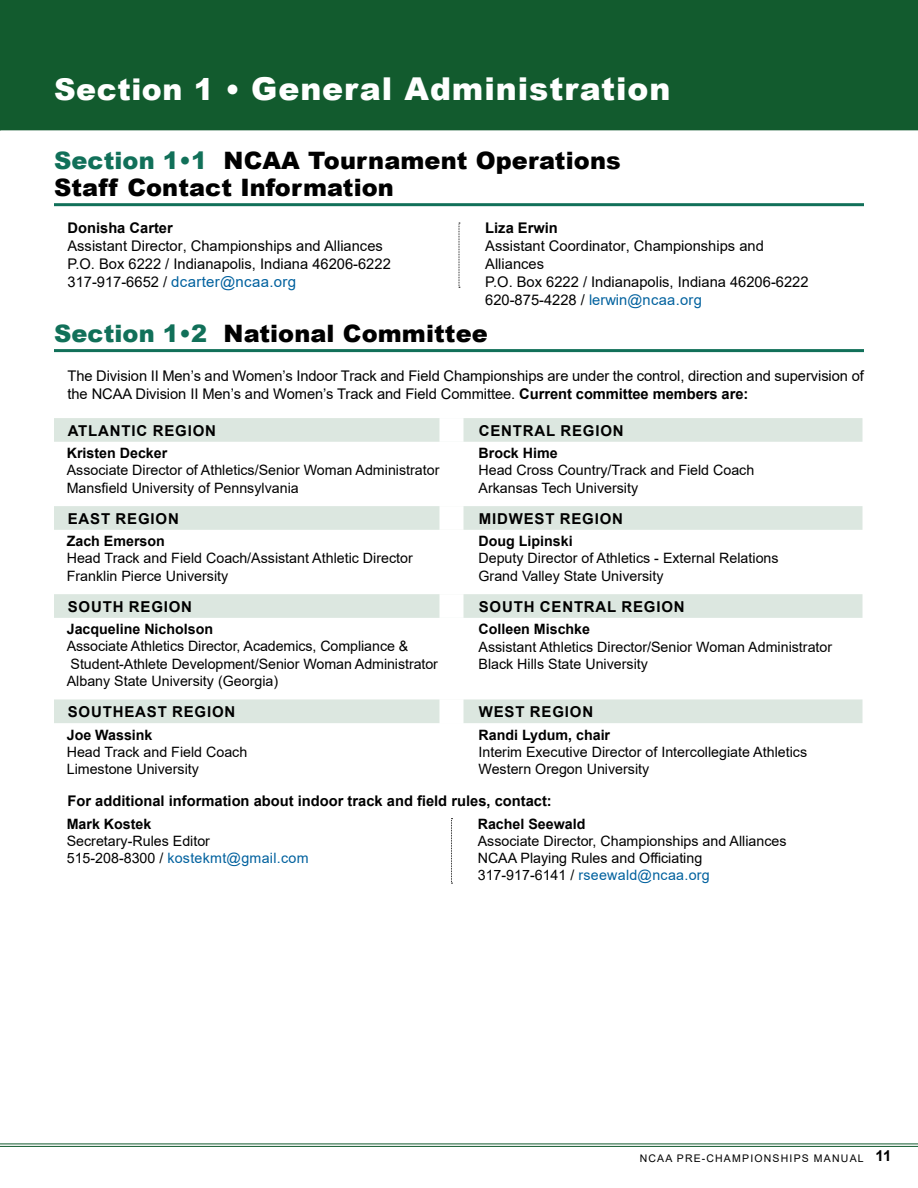
<style>
.page{position:relative;width:918px;height:1188px;background:#fff}
.page>*{position:absolute;margin:0;border:0;box-sizing:border-box;transform-origin:0 0}
.t1{font:900 31.5px "Arial";letter-spacing:.03em;color:#fff}
.t2{font:900 24px/27px "Arial";letter-spacing:.005em;color:#000}
.t3{font:700 15px "Arial";letter-spacing:.055em;color:#000}
.t4{font:15px "Arial";letter-spacing:.02em;color:#00619e}
.t5{font:14.7px/18px "Arial";color:#000}
.t6{font:700 14.7px "Arial";color:#000}
.t7{font:14.25px/17.2px "Arial";color:#000}
.t8{font:700 14.25px "Arial";color:#000}
.t9{font:10.5px "Arial";letter-spacing:.115em;color:#000}
.s1{font-size:30px}
.s2{color:#117059}
.s3{font-size:14.7px;color:#000}
.s4{color:#00619e}
.s5{font-weight:700}
.s6{font-weight:700;font-size:15px}
</style>
<div class="page">
<hr style="left:54px;top:203px;width:810px;height:3px;background:#117059">
<hr style="left:54px;top:349px;width:810px;height:3px;background:#117059">
<svg style="left:459px;top:223px;width:1px;height:65px"></svg>
<svg style="left:54px;top:418px;width:808px;height:305px"></svg>
<div style="left:440px;top:418px;width:24px;height:24px;background:#fff"></div>
<div style="left:440px;top:442px;width:24px;height:64px;background:#fff"></div>
<div style="left:440px;top:506px;width:24px;height:24px;background:#fff"></div>
<div style="left:440px;top:530px;width:24px;height:64px;background:#fff"></div>
<div style="left:440px;top:594px;width:24px;height:24px;background:#fff"></div>
<div style="left:440px;top:618px;width:24px;height:81px;background:#fff"></div>
<div style="left:440px;top:699px;width:24px;height:24px;background:#fff"></div>
<svg style="left:451px;top:818px;width:2px;height:66px"></svg>
<div style="left:1px;top:0;width:917px;height:130px;background:#125b2e"></div>
<hr style="left:0;top:1144px;width:918px;height:1px;background:#125b2e">
<hr style="left:0;top:1146px;width:918px;height:1px;background:#125b2e">
<svg style="left:0;top:0;width:1px;height:130px"></svg>
<h1 class="t1" style="left:54px;top:66px;width:618px"><span class="s1">Section 1 •</span> General Administration</h1>
<h1 class="t1" style="left:54px;top:72px;width:394px"><span class="s1">Section 1 •</span> Division ??</h1>
<h2 class="t2" style="left:54px;top:147px;width:568px"><span class="s2">Section 1•1</span> NCAA Tournament Operations<br>Staff Contact Information</h2>
<p class="t6" style="left:68px;top:218px;width:107px">Donisha Carter</p>
<p class="t5" style="left:68px;top:237px;width:325px">Assistant Director, Championships and Alliances<br>P.O. Box 6222 / Indianapolis, Indiana 46206-6222</p>
<p class="t4" style="left:68px;top:272px;width:230px"><span class="s3">317-917-6652 /</span> dcarter@ncaa.org</p>
<p class="t6" style="left:485px;top:218px;width:74px">Liza Erwin</p>
<p class="t5" style="left:485px;top:237px;width:325px">Assistant Coordinator, Championships and Alliances<br>P.O. Box 6222 / Indianapolis, Indiana 46206-6222<br>620-875-4228 / <span class="s4">lerwin@ncaa.org</span></p>
<h2 class="t2" style="left:54px;top:320px;width:435px"><span class="s2">Section 1•2</span> National Committee</h2>
<p class="t5" style="left:68px;top:366px;width:798px">The Division II Men’s and Women’s Indoor Track and Field Championships are under the control, direction and supervision of the NCAA Division II Men’s and Women’s Track and Field Committee. <span class="s5">Current committee members are:</span></p>
<p class="t3" style="left:68px;top:420px;width:150px">ATLANTIC REGION</p>
<p class="t3" style="left:479px;top:420px;width:146px">CENTRAL REGION</p>
<p class="t8" style="left:67px;top:443px;width:102px">Kristen Decker</p>
<p class="t7" style="left:67px;top:462px;width:374px">Associate Director of Athletics/Senior Woman Administrator<br>Mansfield University of Pennsylvania</p>
<p class="t8" style="left:479px;top:443px;width:81px">Brock Hime</p>
<p class="t7" style="left:479px;top:462px;width:277px">Head Cross Country/Track and Field Coach<br>Arkansas Tech University</p>
<p class="t3" style="left:68px;top:508px;width:113px">EAST REGION</p>
<p class="t3" style="left:479px;top:508px;width:146px">MIDWEST REGION</p>
<p class="t8" style="left:67px;top:531px;width:100px">Zach Emerson</p>
<p class="t7" style="left:67px;top:550px;width:348px">Head Track and Field Coach/Assistant Athletic Director<br>Franklin Pierce University</p>
<p class="t8" style="left:479px;top:531px;width:96px">Doug Lipinski</p>
<p class="t7" style="left:479px;top:550px;width:302px">Deputy Director of Athletics - External Relations<br>Grand Valley State University</p>
<p class="t3" style="left:68px;top:596px;width:126px">SOUTH REGION</p>
<p class="t3" style="left:479px;top:596px;width:208px">SOUTH CENTRAL REGION</p>
<p class="t8" style="left:67px;top:619px;width:148px">Jacqueline Nicholson</p>
<p class="t7" style="left:67px;top:638px;width:373px">Associate Athletics Director, Academics, Compliance &amp;<br>Student-Athlete Development/Senior Woman Administrator<br>Albany State University (Georgia)</p>
<p class="t8" style="left:479px;top:619px;width:113px">Colleen Mischke</p>
<p class="t7" style="left:479px;top:638px;width:355px">Assistant Athletics Director/Senior Woman Administrator<br>Black Hills State University</p>
<p class="t3" style="left:68px;top:701px;width:169px">SOUTHEAST REGION</p>
<p class="t3" style="left:479px;top:701px;width:116px">WEST REGION</p>
<p class="t8" style="left:67px;top:724px;width:87px">Joe Wassink</p>
<p class="t7" style="left:67px;top:743px;width:182px">Head Track and Field Coach<br>Limestone University</p>
<p class="t8" style="left:479px;top:724px;width:133px">Randi Lydum, chair</p>
<p class="t7" style="left:479px;top:743px;width:330px">Interim Executive Director of Intercollegiate Athletics<br>Western Oregon University</p>
<p class="t6" style="left:68px;top:790px;width:486px">For additional information about indoor track and field rules, contact:</p>
<p class="t8" style="left:67px;top:814px;width:86px">Mark Kostek</p>
<p class="t7" style="left:67px;top:832px;width:243px">Secretary-Rules Editor<br>515-208-8300 / <span class="s4">kostekmt@gmail.com</span></p>
<p class="t8" style="left:478px;top:814px;width:109px">Rachel Seewald</p>
<p class="t7" style="left:478px;top:832px;width:310px">Associate Director, Championships and Alliances<br>NCAA Playing Rules and Officiating<br>317-917-6141 / <span class="s4">rseewald@ncaa.org</span></p>
<p class="t9" style="left:640px;top:1151px;width:253px">NCAA PRE-CHAMPIONSHIPS MANUAL <span class="s6">11</span></p>
</div>
